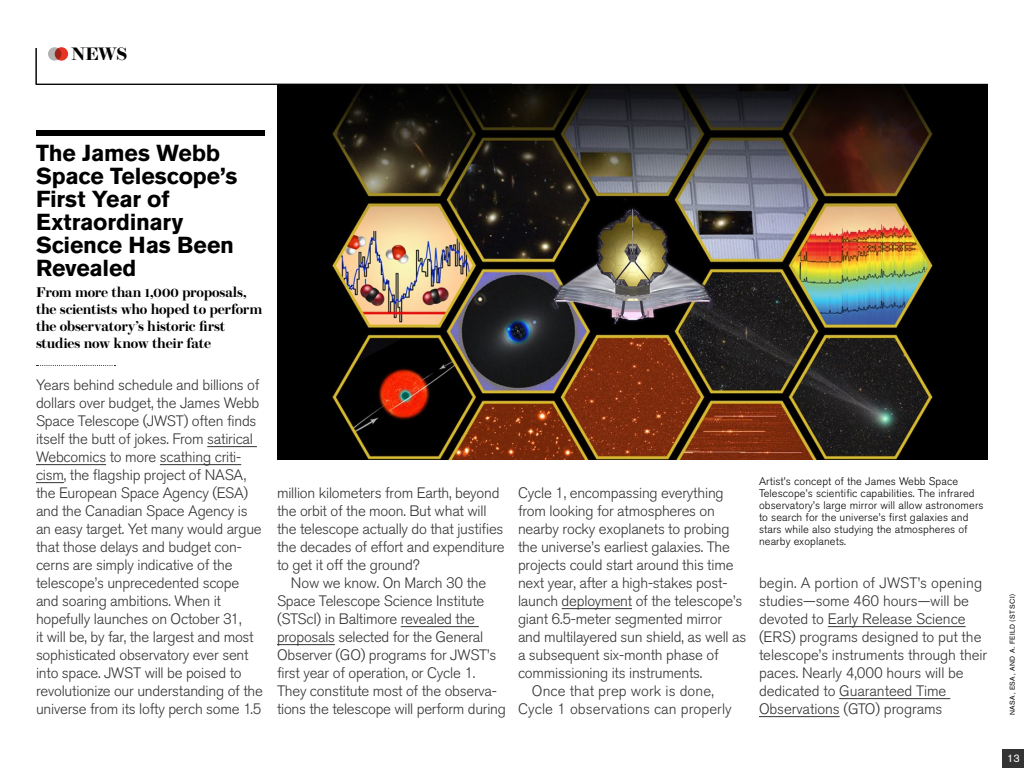
<style>
.page{position:relative;width:1024px;height:768px;background:#fff}
.page>*{position:absolute;margin:0;border:0;box-sizing:border-box;transform-origin:0 0}
.t1{font:700 23px/23px "Akzidenz Grotesk BE";letter-spacing:-.005em;color:#000}
.t2{font:600 18px "Brunel Deck";color:#000}
.t3{font:300 15px/18px "Akzidenz Grotesk BQ";letter-spacing:-.015em;color:#333}
.t4{font:300 15px "Akzidenz Grotesk BQ";letter-spacing:.005em;color:#333}
.t5{font:600 14px/17px "Brunel Deck";letter-spacing:-.015em;color:#000}
.t6{font:300 11px/12px "Akzidenz Grotesk BE";letter-spacing:.01em;color:#000}
.t7{font:11px "Akzidenz Grotesk BE";color:#fff}
.t8{font:7px "Akzidenz Grotesk BE";letter-spacing:.065em;color:#000}
</style>
<div class="page">
<div style="left:36px;top:130px;width:229px;height:6px;background:#000"></div>
<svg style="left:36px;top:365px;width:79px;height:1px"></svg>
<hr style="left:207px;top:446px;width:50px;height:1px;background:#333">
<hr style="left:36px;top:464px;width:70px;height:1px;background:#333">
<hr style="left:160px;top:464px;width:81px;height:1px;background:#333">
<svg style="left:36px;top:482px;width:28px;height:1px"></svg>
<hr style="left:401px;top:626px;width:78px;height:1px;background:#333">
<hr style="left:277px;top:644px;width:58px;height:1px;background:#333">
<hr style="left:562px;top:608px;width:70px;height:1px;background:#333">
<hr style="left:828px;top:626px;width:138px;height:1px;background:#333">
<hr style="left:839px;top:698px;width:111px;height:1px;background:#333">
<hr style="left:759px;top:716px;width:81px;height:1px;background:#333">
<svg style="left:36px;top:48px;width:952px;height:37px"></svg>
<div style="left:48px;top:47px;width:13px;height:14px;background:#b3b3b3;border-radius:50%"></div>
<svg style="left:55px;top:47px;width:13px;height:14px"></svg>
<img style="left:277px;top:84px;width:710px;height:376px">
<div style="left:1003px;top:749px;width:21px;height:19px;background:#333"></div>
<p class="t2" style="left:71px;top:44px;width:58px">NEWS</p>
<h1 class="t1" style="left:36px;top:142px;width:203px">The James Webb<br>Space Telescope’s<br>First Year of<br>Extraordinary<br>Science Has Been<br>Revealed</h1>
<p class="t5" style="left:36px;top:284px;width:228px">From more than 1,000 proposals, the scientists who hoped to perform the observatory’s historic first studies now know their fate</p>
<p class="t3" style="left:36px;top:376px;width:229px">Years behind schedule and billions of dollars over budget, the James Webb Space Telescope (JWST) often finds itself the butt of jokes. From satirical Webcomics to more scathing criti&shy;cism, the flagship project of NASA, the European Space Agency (ESA) and the Canadian Space Agency is an easy target. Yet many would argue that those delays and budget con&shy;cerns are simply indicative of the telescope’s unprecedented scope and soaring ambitions. When it hopefully launches on October 31,<br>it will be, by far, the largest and most sophisticated observatory ever sent into space. JWST will be poised to revolutionize our understanding of the universe from its lofty perch some 1.5</p>
<p class="t3" style="left:277px;top:484px;width:229px">million kilometers from Earth, beyond the orbit of the moon. But what will the telescope actually do that justifies the decades of effort and expenditure to get it off the ground?</p>
<p class="t3" style="left:277px;top:574px;width:231px;text-indent:14px">Now we know. On March 30 the Space Telescope Science Institute (STScI) in Baltimore revealed the proposals selected for the General Observer (GO) programs for JWST’s first year of operation, or Cycle 1.<br>They constitute most of the observa&shy;tions the telescope will perform during</p>
<p class="t3" style="left:518px;top:484px;width:207px">Cycle 1, encompassing everything</p>
<p class="t3" style="left:518px;top:502px;width:199px">from looking for atmospheres on</p>
<p class="t3" style="left:518px;top:520px;width:213px">nearby rocky exoplanets to probing</p>
<p class="t3" style="left:518px;top:538px;width:214px">the universe’s earliest galaxies. The</p>
<p class="t3" style="left:518px;top:556px;width:217px">projects could start around this time</p>
<p class="t3" style="left:518px;top:574px;width:211px">next year, after a high-stakes post-</p>
<p class="t3" style="left:518px;top:592px;width:226px">launch deployment of the telescope’s</p>
<p class="t3" style="left:518px;top:610px;width:206px">giant 6.5-meter segmented mirror</p>
<p class="t3" style="left:518px;top:628px;width:230px">and multilayered sun shield, as well as</p>
<p class="t3" style="left:518px;top:646px;width:202px">a subsequent six-month phase of</p>
<p class="t3" style="left:518px;top:664px;width:186px">commissioning its instruments.</p>
<p class="t4" style="left:532px;top:682px;width:183px">Once that prep work is done,</p>
<p class="t4" style="left:518px;top:700px;width:215px">Cycle 1 observations can properly</p>
<p class="t6" style="left:759px;top:476px;width:226px">Artist’s concept of the James Webb Space Telescope’s scientific capabilities. The infrared observatory’s large mirror will allow astronomers to search for the universe’s first galaxies and stars while also studying the atmospheres of nearby exoplanets.</p>
<p class="t3" style="left:759px;top:574px;width:230px">begin. A portion of JWST’s opening studies—some 460 hours—will be devoted to Early Release Science (ERS) programs designed to put the telescope’s instruments through their paces. Nearly 4,000 hours will be dedicated to Guaranteed Time Observations (GTO) programs</p>
<p class="t8" style="left:1008px;top:715px;width:123px;rotate:-90deg">NASA, ESA, AND A. FEILD (STSCI)</p>
<p class="t7" style="left:1007px;top:752px;width:14px">13</p>
</div>
